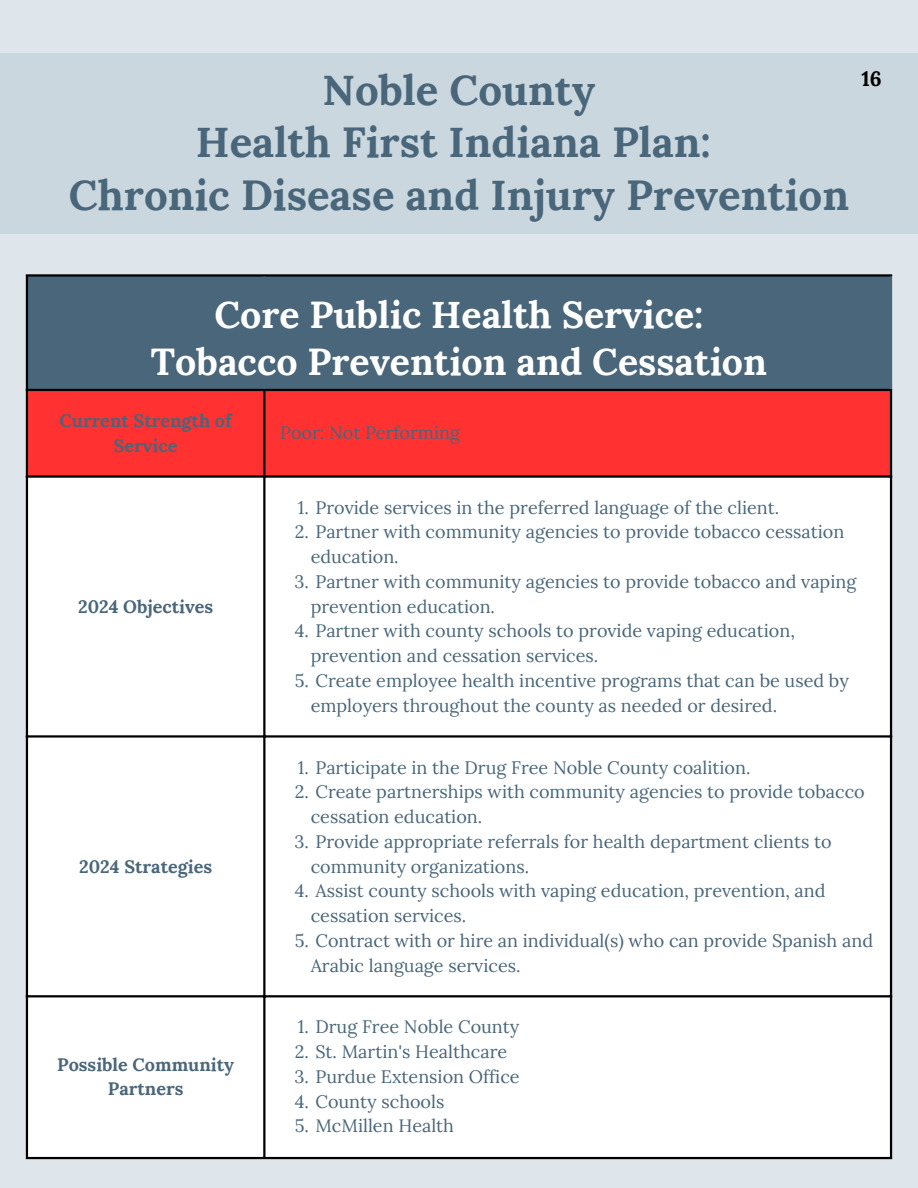
<style>
.page{position:relative;width:918px;height:1188px;background:#dfe6eb}
.page>*{position:absolute;margin:0;border:0;box-sizing:border-box;transform-origin:0 0}
.t1{font:700 42px/52.8px "Lora";color:#49667a;text-align:center}
.t2{font:700 37.5px "Lora";color:#fff}
.t3{font:700 20.7px "Lora";color:#000}
.t4{font:18px/24.8px "Lora";color:#49667a}
.t5{font:700 18px/24.8px "Lora";color:#49667a;text-align:center}
</style>
<div class="page">
<div style="left:28px;top:277px;width:862px;height:112px;background:#49667a"></div>
<div style="left:28px;top:391px;width:862px;height:84px;background:#ff3131"></div>
<div style="left:28px;top:478px;width:862px;height:679px;background:#fff"></div>
<hr style="left:26px;top:277px;width:2px;height:880px;background:#000">
<hr style="left:263px;top:391px;width:2px;height:766px;background:#000">
<hr style="left:890px;top:391px;width:2px;height:766px;background:#000">
<hr style="left:26px;top:274px;width:866px;height:3px;background:#000">
<hr style="left:26px;top:389px;width:866px;height:2px;background:#000">
<hr style="left:26px;top:475px;width:866px;height:3px;background:#000">
<hr style="left:26px;top:735px;width:866px;height:3px;background:#000">
<hr style="left:26px;top:995px;width:866px;height:2px;background:#000">
<hr style="left:26px;top:1157px;width:866px;height:2px;background:#000">
<hr style="left:263px;top:277px;width:2px;height:112px;background:#49667a">
<hr style="left:890px;top:277px;width:2px;height:112px;background:#49667a">
<div style="left:0;top:53px;width:918px;height:180px;background:#cbd7df"></div>
<p class="t1" style="left:69px;top:63px;width:782px">Noble County<br>Health First Indiana Plan:<br>Chronic Disease and Injury Prevention</p>
<p class="t3" style="left:862px;top:65px;width:22px">16</p>
<p class="t2" style="left:214px;top:290px;width:491px">Core Public Health Service:</p>
<p class="t2" style="left:151px;top:337px;width:618px">Tobacco Prevention and Cessation</p>
<h1 class="t5" style="left:60px;top:408px;width:174px">Current Strength of<br>Service</h1>
<p class="t4" style="left:280px;top:420px;width:181px">Poor: Not Performing</p>
<p class="t5" style="left:78px;top:594px;width:137px">2024 Objectives</p>
<p class="t5" style="left:79px;top:854px;width:134px">2024 Strategies</p>
<p class="t5" style="left:57px;top:1052px;width:178px">Possible Community<br>Partners</p>
<p class="t4" style="left:298px;top:495px;width:483px">1. Provide services in the preferred language of the client.</p>
<p class="t4" style="left:311px;top:519px;width:535px;text-indent:-16px">2. Partner with community agencies to provide tobacco cessation education.</p>
<p class="t4" style="left:311px;top:569px;width:547px;text-indent:-16px">3. Partner with community agencies to provide tobacco and vaping prevention education.</p>
<p class="t4" style="left:311px;top:618px;width:486px;text-indent:-16px">4. Partner with county schools to provide vaping education, prevention and cessation services.</p>
<p class="t4" style="left:311px;top:668px;width:540px;text-indent:-16px">5. Create employee health incentive programs that can be used by employers throughout the county as needed or desired.</p>
<p class="t4" style="left:298px;top:755px;width:454px">1. Participate in the Drug Free Noble County coalition.</p>
<p class="t4" style="left:311px;top:779px;width:556px;text-indent:-16px">2. Create partnerships with community agencies to provide tobacco cessation education.</p>
<p class="t4" style="left:311px;top:829px;width:522px;text-indent:-16px">3. Provide appropriate referrals for health department clients to community organizations.</p>
<p class="t4" style="left:311px;top:878px;width:516px;text-indent:-16px">4. Assist county schools with vaping education, prevention, and cessation services.</p>
<p class="t4" style="left:311px;top:928px;width:564px;text-indent:-16px">5. Contract with or hire an individual(s) who can provide Spanish and<br>Arabic language services.</p>
<p class="t4" style="left:298px;top:1014px;width:223px">1. Drug Free Noble County</p>
<p class="t4" style="left:295px;top:1039px;width:214px">2. St. Martin's Healthcare</p>
<p class="t4" style="left:294px;top:1064px;width:227px">3. Purdue Extension Office</p>
<p class="t4" style="left:295px;top:1089px;width:151px">4. County schools</p>
<p class="t4" style="left:295px;top:1113px;width:161px">5. McMillen Health</p>
</div>
